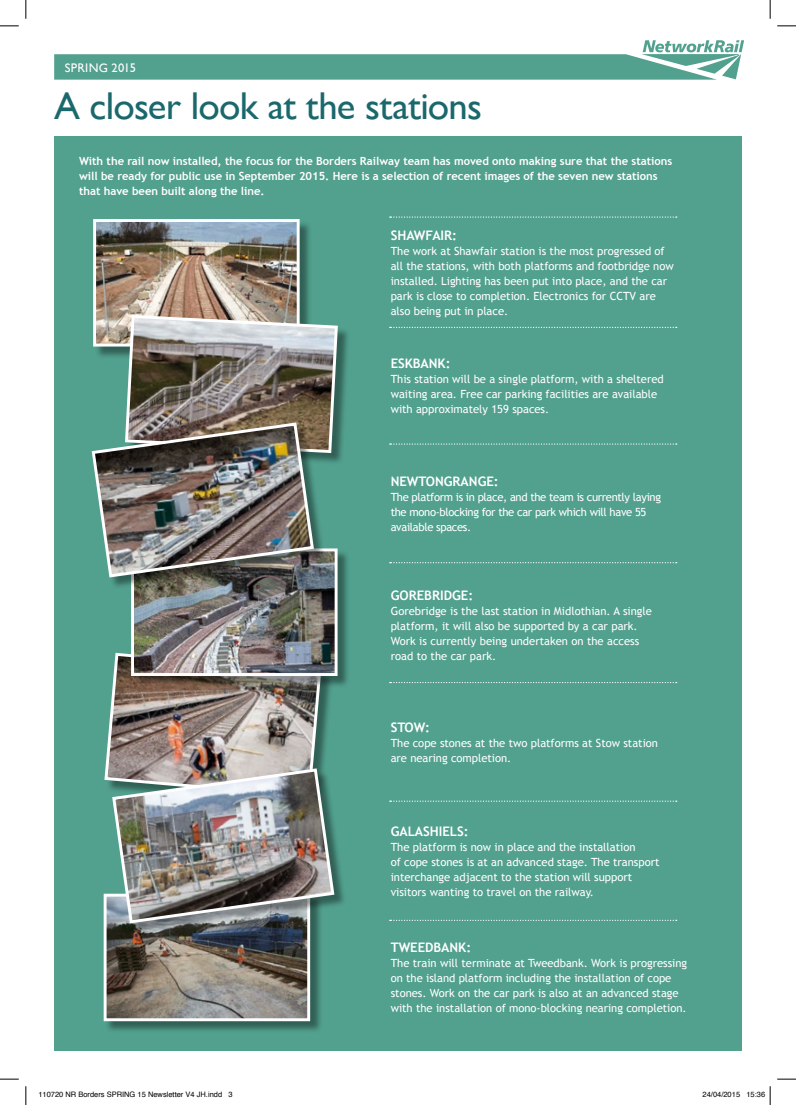
<style>
.page{position:relative;width:796px;height:1105px;background:#fff}
.page>*{position:absolute;margin:0;border:0;box-sizing:border-box;transform-origin:0 0}
.t1{font:38.75px "Gill Sans";letter-spacing:-.02em;color:#1b686c}
.t2{font:700 13.12px "Trebuchet MS";letter-spacing:-.005em;color:#fff}
.t3{font:12.5px "Gill Sans";letter-spacing:.015em;color:#fff}
.t4{font:11.25px/15px "Trebuchet MS";letter-spacing:-.005em;color:#fff}
.t5{font:700 11.25px/15px "Trebuchet MS";letter-spacing:-.005em;color:#fff}
.t6{font:11.25px/15px "Trebuchet MS";letter-spacing:-.03em;color:#fff}
.t7{font:7.5px "Helvetica";color:#000}
</style>
<div class="page">
<div style="left:54px;top:136px;width:688px;height:914px;background:#52a08e"></div>
<div style="left:95px;top:220px;width:217px;height:139px;background:#000;opacity:.4"></div>
<img style="left:97px;top:223px;width:199px;height:90px">
<div style="left:93px;top:219px;width:207px;height:127px;border:3px solid #fff"></div>
<div style="left:127px;top:316px;width:223px;height:149px;background:#000;opacity:.4"></div>
<div style="left:132px;top:549px;width:218px;height:139px;background:#000;opacity:.4"></div>
<img style="left:135px;top:575px;width:198px;height:76px">
<div style="left:131px;top:548px;width:206px;height:127px;border:3px solid #fff"></div>
<div style="left:105px;top:894px;width:217px;height:139px;background:#000;opacity:.4"></div>
<img style="left:108px;top:921px;width:198px;height:95px">
<div style="left:104px;top:893px;width:206px;height:127px;border:3px solid #fff"></div>
<div style="left:94px;top:424px;width:232px;height:165px;background:#000;opacity:.4"></div>
<img style="left:93px;top:313px;width:246px;height:262px">
<img style="left:91px;top:420px;width:224px;height:159px">
<div style="left:114px;top:770px;width:232px;height:165px;background:#000;opacity:.4"></div>
<img style="left:103px;top:651px;width:230px;height:270px">
<img style="left:110px;top:766px;width:226px;height:158px">
<svg style="left:54px;top:40px;width:690px;height:40px"></svg>
<svg style="left:390px;top:216px;width:287px;height:2px"></svg>
<svg style="left:390px;top:326px;width:287px;height:2px"></svg>
<svg style="left:390px;top:443px;width:287px;height:1px"></svg>
<svg style="left:390px;top:562px;width:287px;height:1px"></svg>
<svg style="left:390px;top:682px;width:287px;height:1px"></svg>
<svg style="left:390px;top:800px;width:287px;height:1px"></svg>
<svg style="left:390px;top:919px;width:287px;height:1px"></svg>
<svg style="left:0;top:25px;width:19px;height:2px"></svg>
<svg style="left:777px;top:25px;width:19px;height:2px"></svg>
<svg style="left:0;top:1078px;width:19px;height:1px"></svg>
<svg style="left:777px;top:1078px;width:19px;height:1px"></svg>
<svg style="left:25px;top:0;width:2px;height:19px"></svg>
<svg style="left:25px;top:1086px;width:2px;height:18px"></svg>
<svg style="left:769px;top:0;width:2px;height:19px"></svg>
<svg style="left:769px;top:1086px;width:2px;height:18px"></svg>
<p class="t3" style="left:65px;top:60px;width:73px">SPRING 2015</p>
<h1 class="t1" style="left:54px;top:83px;width:429px">A closer look at the stations</h1>
<p class="t5" style="left:79px;top:154px;width:595px">With the rail now installed, the focus for the Borders Railway team has moved onto making sure that the stations will be ready for public use in September 2015. Here is a selection of recent images of the seven new stations that have been built along the line.</p>
<p class="t2" style="left:391px;top:226px;width:68px">SHAWFAIR:</p>
<p class="t4" style="left:391px;top:243px;width:284px">The work at Shawfair station is the most progressed of all the stations, with both platforms and footbridge now installed. Lighting has been put into place, and the car park is close to completion. Electronics for CCTV are also being put in place.</p>
<p class="t2" style="left:391px;top:355px;width:61px">ESKBANK:</p>
<p class="t4" style="left:391px;top:371px;width:274px">This station will be a single platform, with a sheltered waiting area. Free car parking facilities are available with approximately 159 spaces.</p>
<p class="t2" style="left:391px;top:472px;width:110px">NEWTONGRANGE:</p>
<p class="t6" style="left:391px;top:489px;width:272px">The platform is in place, and the team is currently laying the mono-blocking for the car park which will have 55 available spaces.</p>
<p class="t2" style="left:391px;top:586px;width:84px">GOREBRIDGE:</p>
<p class="t4" style="left:391px;top:603px;width:263px">Gorebridge is the last station in Midlothian. A single platform, it will also be supported by a car park.<br>Work is currently being undertaken on the access road to the car park.</p>
<p class="t2" style="left:391px;top:719px;width:41px">STOW:</p>
<p class="t4" style="left:391px;top:735px;width:269px">The cope stones at the two platforms at Stow station are nearing completion.</p>
<p class="t2" style="left:391px;top:822px;width:79px">GALASHIELS:</p>
<p class="t4" style="left:391px;top:839px;width:270px">The platform is now in place and the installation<br>of cope stones is at an advanced stage. The transport interchange adjacent to the station will support visitors wanting to travel on the railway.</p>
<p class="t2" style="left:391px;top:939px;width:82px">TWEEDBANK:</p>
<p class="t4" style="left:391px;top:955px;width:298px">The train will terminate at Tweedbank. Work is progressing on the island platform including the installation of cope stones. Work on the car park is also at an advanced stage with the installation of mono-blocking nearing completion.</p>
<p class="t7" style="left:38px;top:1088px;width:196px">110720 NR Borders SPRING 15 Newsletter V4 JH.indd 3</p>
<p class="t7" style="left:702px;top:1088px;width:64px">24/04/2015 15:36</p>
</div>
